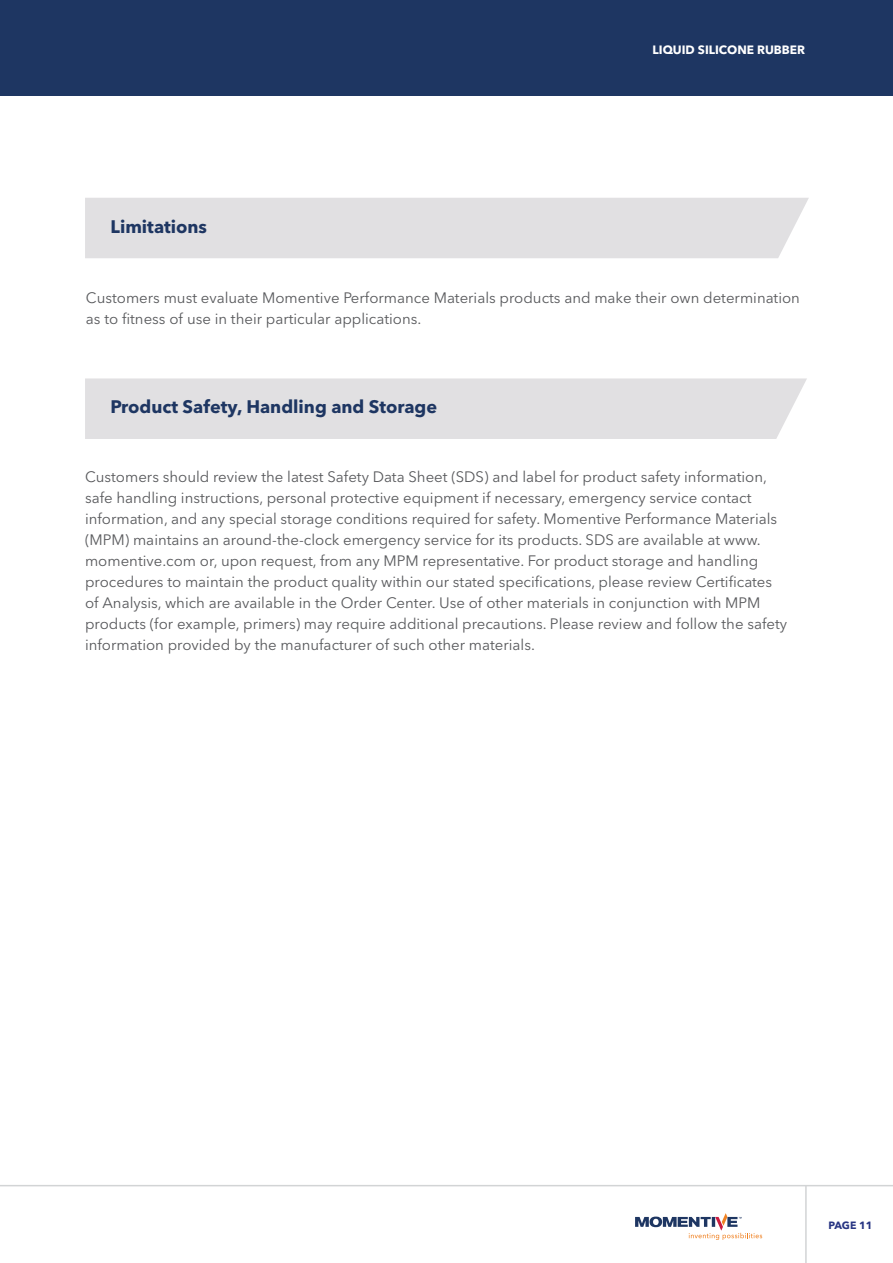
<style>
.page{position:relative;width:893px;height:1263px;background:#fff}
.page>*{position:absolute;margin:0;border:0;box-sizing:border-box;transform-origin:0 0}
.t1{font:700 18px "Avenir Next LT Pro";color:#1e3662}
.t2{font:15px/21px "Avenir Next LT Pro";color:#58595c}
.t3{font:700 12px "Avenir Next LT Pro";color:#fff}
.t4{font:700 10.5px "Avenir Next LT Pro";letter-spacing:-.01em;color:#283583}
</style>
<div class="page">
<hr style="left:0;top:1185px;width:893px;height:1px;background:#d2d4d5">
<hr style="left:805px;top:1185px;width:2px;height:78px;background:#d2d4d5">
<svg style="left:635px;top:1213px;width:127px;height:27px"></svg>
<div style="left:85px;top:198px;width:724px;height:60px;background:#e1e0e2"></div>
<div style="left:85px;top:378px;width:722px;height:61px;background:#e1e0e2"></div>
<div style="left:0;top:0;width:893px;height:96px;background:#1e3662"></div>
<p class="t1" style="left:111px;top:215px;width:98px">Limitations</p>
<p class="t3" style="left:653px;top:42px;width:154px">LIQUID SILICONE RUBBER</p>
<p class="t2" style="left:86px;top:287px;width:715px">Customers must evaluate Momentive Performance Materials products and make their own determination as to fitness of use in their particular applications.</p>
<p class="t1" style="left:111px;top:396px;width:328px">Product Safety, Handling and Storage</p>
<p class="t2" style="left:85px;top:466px;width:704px">Customers should review the latest Safety Data Sheet (SDS) and label for product safety information, safe handling instructions, personal protective equipment if necessary, emergency service contact information, and any special storage conditions required for safety. Momentive Performance Materials (MPM) maintains an around-the-clock emergency service for its products. SDS are available at www. momentive.com or, upon request, from any MPM representative. For product storage and handling procedures to maintain the product quality within our stated specifications, please review Certificates of Analysis, which are available in the Order Center. Use of other materials in conjunction with MPM products (for example, primers) may require additional precautions. Please review and follow the safety information provided by the manufacturer of such other materials.</p>
<p class="t4" style="left:828px;top:1219px;width:46px">PAGE 11</p>
</div>
